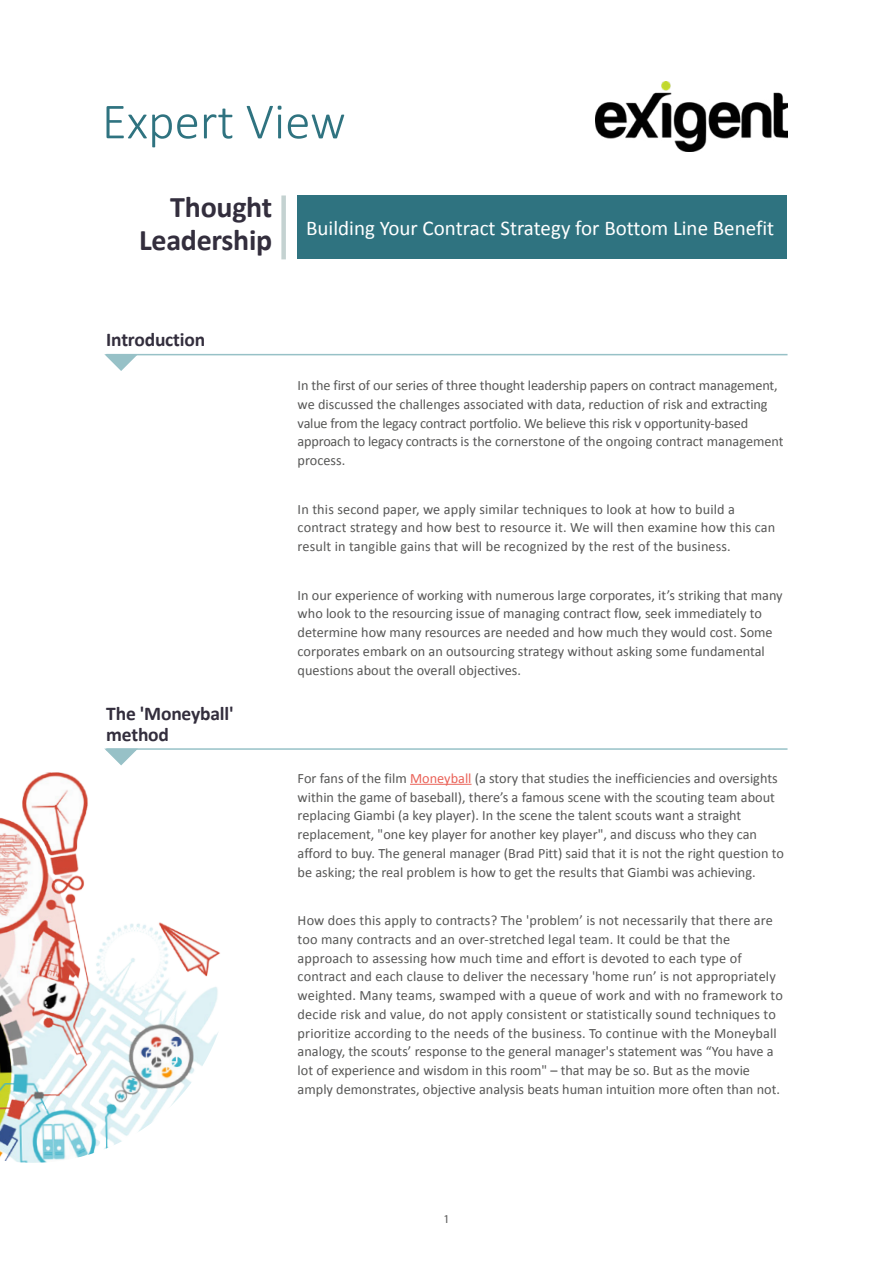
<style>
.page{position:relative;width:893px;height:1263px;background:#fff}
.page>*{position:absolute;margin:0;border:0;box-sizing:border-box;transform-origin:0 0}
.t1{font:300 51px "Calibri";color:#2f7380}
.t2{font:700 30px/33px "Calibri";letter-spacing:-.01em;color:#332e3d;text-align:right}
.t3{font:21px "Calibri";color:#fff}
.t4{font:700 19.5px/21px "Calibri";letter-spacing:-.01em;color:#332e3d}
.t5{font:14.25px/18.8px "Calibri";color:#575756}
.t6{font:12px "Myriad Pro";color:#575756}
.s1{color:#ea6258}
</style>
<div class="page">
<img style="left:0;top:772px;width:220px;height:391px">
<img style="left:595px;top:82px;width:192px;height:70px">
<div style="left:298px;top:195px;width:489px;height:64px;background:#2f7380"></div>
<div style="left:281px;top:195px;width:5px;height:64px;background:#c4d2d1"></div>
<hr style="left:106px;top:354px;width:681px;height:1px;background:#97c1c7">
<svg style="left:104px;top:353px;width:34px;height:18px"></svg>
<hr style="left:106px;top:748px;width:681px;height:2px;background:#97c1c7">
<svg style="left:104px;top:748px;width:34px;height:18px"></svg>
<hr style="left:410px;top:784px;width:62px;height:1px;background:#ea6258">
<h1 class="t1" style="left:102px;top:90px;width:245px">Expert View</h1>
<h2 class="t2" style="left:139px;top:191px;width:134px">Thought<br>Leadership</h2>
<h3 class="t3" style="left:306px;top:215px;width:470px">Building Your Contract Strategy for Bottom Line Benefit</h3>
<h3 class="t4" style="left:106px;top:329px;width:100px">Introduction</h3>
<h3 class="t4" style="left:106px;top:702px;width:129px">The 'Moneyball' method</h3>
<p class="t5" style="left:298px;top:376px;width:488px">In the first of our series of three thought leadership papers on contract management, we discussed the challenges associated with data, reduction of risk and extracting value from the legacy contract portfolio. We believe this risk v opportunity-based approach to legacy contracts is the cornerstone of the ongoing contract management process.</p>
<p class="t5" style="left:298px;top:500px;width:479px">In this second paper, we apply similar techniques to look at how to build a contract strategy and how best to resource it. We will then examine how this can result in tangible gains that will be recognized by the rest of the business.</p>
<p class="t5" style="left:298px;top:586px;width:487px">In our experience of working with numerous large corporates, it’s striking that many who look to the resourcing issue of managing contract flow, seek immediately to determine how many resources are needed and how much they would cost. Some corporates embark on an outsourcing strategy without asking some fundamental questions about the overall objectives.</p>
<p class="t5" style="left:298px;top:769px;width:488px">For fans of the film <span class="s1">Moneyball</span> (a story that studies the inefficiencies and oversights within the game of baseball), there’s a famous scene with the scouting team about replacing Giambi (a key player). In the scene the talent scouts want a straight replacement, "one key player for another key player", and discuss who they can afford to buy. The general manager (Brad Pitt) said that it is not the right question to be asking; the real problem is how to get the results that Giambi was achieving.</p>
<p class="t5" style="left:298px;top:911px;width:487px">How does this apply to contracts? The 'problem’ is not necessarily that there are too many contracts and an over-stretched legal team. It could be that the approach to assessing how much time and effort is devoted to each type of contract and each clause to deliver the necessary 'home run’ is not appropriately weighted. Many teams, swamped with a queue of work and with no framework to decide risk and value, do not apply consistent or statistically sound techniques to prioritize according to the needs of the business. To continue with the Moneyball analogy, the scouts’ response to the general manager's statement was “You have a lot of experience and wisdom in this room" – that may be so. But as the movie amply demonstrates, objective analysis beats human intuition more often than not.</p>
<p class="t6" style="left:443px;top:1211px;width:8px">1</p>
</div>
